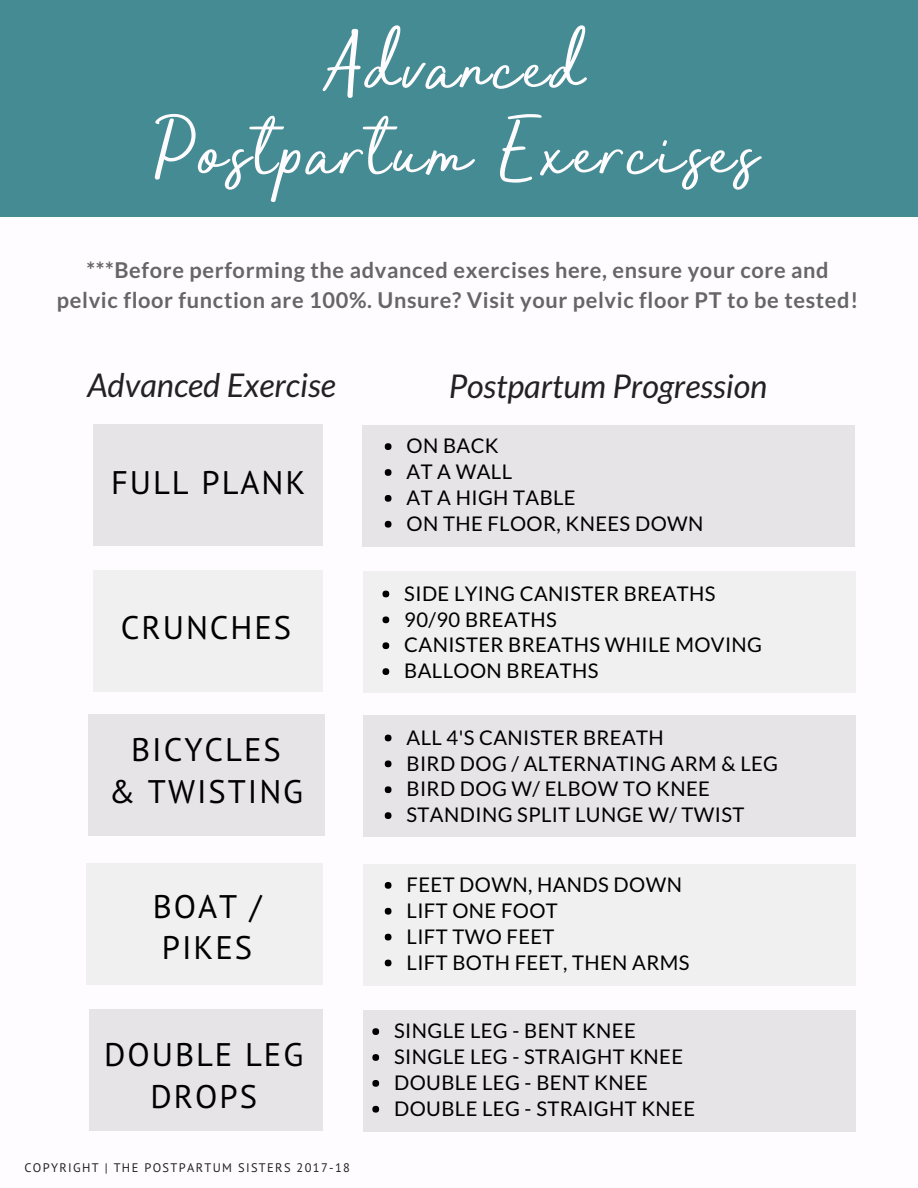
<style>
.page{position:relative;width:918px;height:1188px;background:#fff}
.page>*{position:absolute;margin:0;border:0;box-sizing:border-box;transform-origin:0 0}
.t1{font:87.15px/85.5px "Morning Dew";letter-spacing:.04em;color:#fefcff;text-align:center}
.t2{font:32.7px/41.7px "PT Sans";letter-spacing:.06em;color:#000;text-align:center}
.t3{font:italic 32.7px "Lato";color:#222}
.t4{font:700 21.75px/29.2px "Lato";letter-spacing:.03em;color:#666;text-align:center}
.t5{font:20.25px/25.8px "Lato";letter-spacing:.02em;color:#000}
.t6{font:12.45px "PT Sans";letter-spacing:.11em;color:#222}
</style>
<div class="page">
<div style="left:0;top:0;width:918px;height:217px;background:#448b93"></div>
<div style="left:362px;top:425px;width:493px;height:122px;background:#e6e4e7"></div>
<div style="left:385px;top:443px;width:7px;height:7px;background:#000;border-radius:50%"></div>
<div style="left:385px;top:469px;width:7px;height:7px;background:#000;border-radius:50%"></div>
<div style="left:385px;top:495px;width:7px;height:7px;background:#000;border-radius:50%"></div>
<div style="left:385px;top:521px;width:7px;height:7px;background:#000;border-radius:50%"></div>
<div style="left:93px;top:424px;width:230px;height:122px;background:#e6e4e7"></div>
<div style="left:363px;top:572px;width:493px;height:121px;background:#f0f0f0"></div>
<div style="left:93px;top:570px;width:230px;height:122px;background:#f0f0f0"></div>
<div style="left:363px;top:716px;width:493px;height:121px;background:#e6e4e7"></div>
<div style="left:89px;top:714px;width:236px;height:122px;background:#e6e4e7"></div>
<div style="left:363px;top:864px;width:493px;height:121px;background:#f0f0f0"></div>
<div style="left:87px;top:863px;width:236px;height:121px;background:#f0f0f0"></div>
<div style="left:363px;top:1010px;width:493px;height:122px;background:#e6e4e7"></div>
<div style="left:89px;top:1009px;width:234px;height:122px;background:#e6e4e7"></div>
<div style="left:382px;top:591px;width:7px;height:6px;background:#000;border-radius:50%"></div>
<div style="left:382px;top:616px;width:7px;height:7px;background:#000;border-radius:50%"></div>
<div style="left:382px;top:642px;width:7px;height:7px;background:#000;border-radius:50%"></div>
<div style="left:382px;top:668px;width:7px;height:7px;background:#000;border-radius:50%"></div>
<div style="left:385px;top:735px;width:7px;height:6px;background:#000;border-radius:50%"></div>
<div style="left:385px;top:760px;width:7px;height:7px;background:#000;border-radius:50%"></div>
<div style="left:385px;top:786px;width:7px;height:7px;background:#000;border-radius:50%"></div>
<div style="left:385px;top:812px;width:7px;height:7px;background:#000;border-radius:50%"></div>
<div style="left:385px;top:882px;width:7px;height:7px;background:#000;border-radius:50%"></div>
<div style="left:385px;top:908px;width:7px;height:7px;background:#000;border-radius:50%"></div>
<div style="left:385px;top:934px;width:7px;height:6px;background:#000;border-radius:50%"></div>
<div style="left:385px;top:960px;width:7px;height:6px;background:#000;border-radius:50%"></div>
<div style="left:372px;top:1028px;width:7px;height:7px;background:#000;border-radius:50%"></div>
<div style="left:372px;top:1054px;width:7px;height:7px;background:#000;border-radius:50%"></div>
<div style="left:372px;top:1080px;width:7px;height:7px;background:#000;border-radius:50%"></div>
<div style="left:372px;top:1106px;width:7px;height:7px;background:#000;border-radius:50%"></div>
<h1 class="t1" style="left:153px;top:15px;width:608px">Advanced<br>Postpartum Exercises</h1>
<p class="t4" style="left:57px;top:255px;width:803px">***Before performing the advanced exercises here, ensure your core and pelvic floor function are 100%. Unsure? Visit your pelvic floor PT to be tested!</p>
<h2 class="t3" style="left:87px;top:365px;width:250px">Advanced Exercise</h2>
<h2 class="t3" style="left:449px;top:366px;width:320px">Postpartum Progression</h2>
<h2 class="t2" style="left:111px;top:461px;width:196px">FULL PLANK</h2>
<h2 class="t2" style="left:121px;top:606px;width:172px">CRUNCHES</h2>
<h2 class="t2" style="left:109px;top:728px;width:196px">BICYCLES<br>&amp; TWISTING</h2>
<h2 class="t2" style="left:153px;top:885px;width:110px;text-align:left">BOAT /<br>PIKES</h2>
<h2 class="t2" style="left:104px;top:1033px;width:201px">DOUBLE LEG<br>DROPS</h2>
<p class="t6" style="left:24px;top:1160px;width:327px">COPYRIGHT | THE POSTPARTUM SISTERS 2017-18</p>
<p class="t5" style="left:407px;top:433px;width:298px">ON BACK<br>AT A WALL<br>AT A HIGH TABLE<br>ON THE FLOOR, KNEES DOWN</p>
<p class="t5" style="left:404px;top:580px;width:359px">SIDE LYING CANISTER BREATHS<br>90/90 BREATHS<br>CANISTER BREATHS WHILE MOVING<br>BALLOON BREATHS</p>
<p class="t5" style="left:407px;top:724px;width:373px">ALL 4'S CANISTER BREATH<br>BIRD DOG / ALTERNATING ARM &amp; LEG<br>BIRD DOG W/ ELBOW TO KNEE<br>STANDING SPLIT LUNGE W/ TWIST</p>
<p class="t5" style="left:407px;top:871px;width:284px">FEET DOWN, HANDS DOWN<br>LIFT ONE FOOT<br>LIFT TWO FEET<br>LIFT BOTH FEET, THEN ARMS</p>
<p class="t5" style="left:394px;top:1018px;width:303px">SINGLE LEG - BENT KNEE<br>SINGLE LEG - STRAIGHT KNEE<br>DOUBLE LEG - BENT KNEE<br>DOUBLE LEG - STRAIGHT KNEE</p>
</div>
